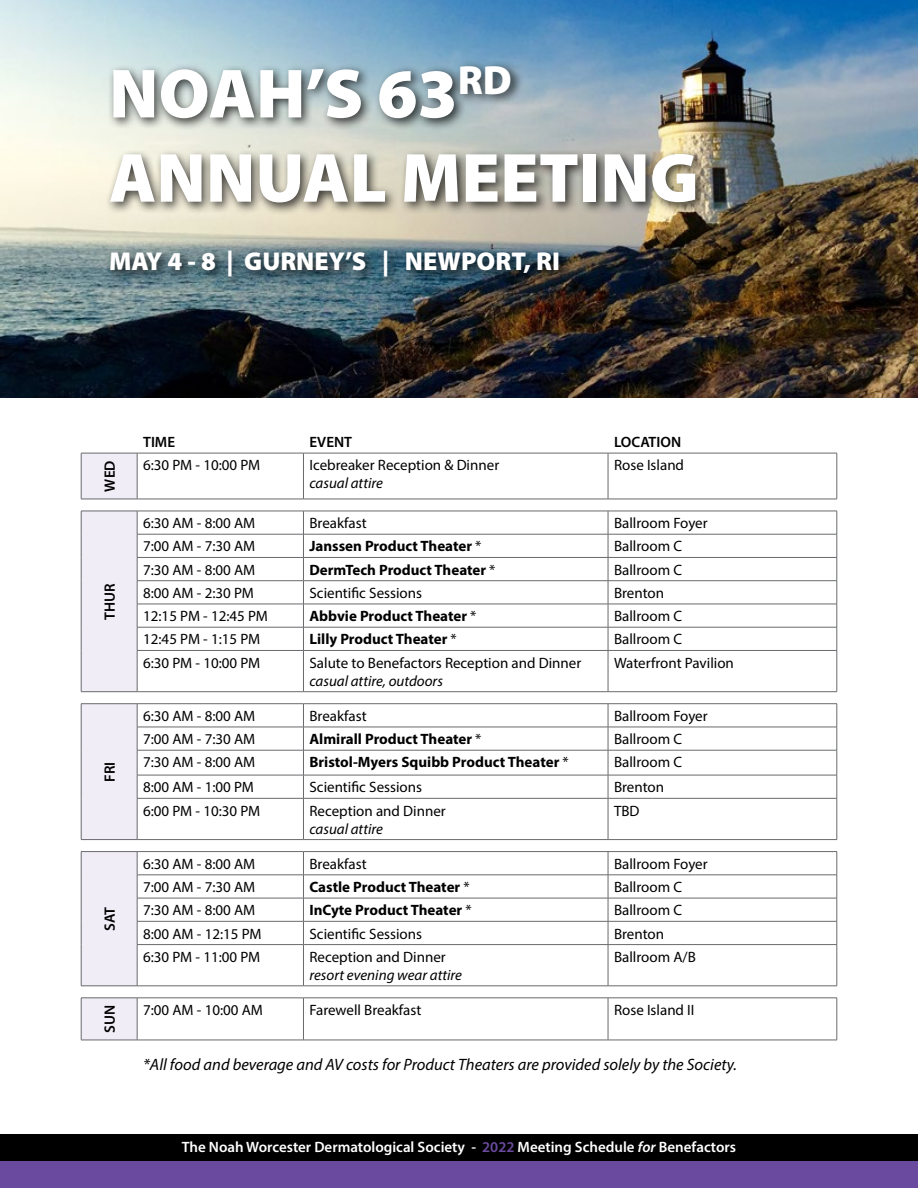
<style>
.page{position:relative;width:918px;height:1188px;background:#fff}
.page>*{position:absolute;margin:0;border:0;box-sizing:border-box;transform-origin:0 0}
.t1{font:900 70.2px/84.3px "Myriad Pro";color:#fff}
.t2{font:900 25.8px "Myriad Pro";color:#fff}
.t3{font:italic 16.5px "Myriad Pro";color:#000}
.t4{font:15px "Myriad Pro";color:#000}
.t5{font:700 15px "Myriad Pro";color:#000}
.t6{font:600 15px "Myriad Pro";color:#fff}
.t7{font:italic 15px "Myriad Pro";color:#000}
.t8{font:600 15px "Myriad Pro";color:#000}
.s1{font-weight:400}
.s2{color:#6a4a9e}
.s3{font-style:italic}
</style>
<div class="page">
<div style="left:0;top:1134px;width:918px;height:27px;background:#000"></div>
<div style="left:0;top:1161px;width:918px;height:27px;background:#6a4a9e"></div>
<img style="left:0;top:0;width:918px;height:397px">
<div style="left:105px;top:60px;width:603px;height:230px;background:#000;opacity:.75"></div>
<svg style="left:81px;top:453px;width:757px;height:587px"></svg>
<hr style="left:81px;top:945px;width:1px;height:41px;background:#696a6d">
<hr style="left:137px;top:944px;width:166px;height:1px;background:#696a6d">
<hr style="left:137px;top:945px;width:1px;height:41px;background:#696a6d">
<hr style="left:303px;top:944px;width:305px;height:1px;background:#696a6d">
<hr style="left:303px;top:945px;width:1px;height:41px;background:#696a6d">
<hr style="left:608px;top:944px;width:229px;height:1px;background:#696a6d">
<hr style="left:608px;top:945px;width:1px;height:41px;background:#696a6d">
<hr style="left:837px;top:945px;width:1px;height:41px;background:#696a6d">
<hr style="left:81px;top:986px;width:56px;height:1px;background:#696a6d">
<hr style="left:137px;top:986px;width:166px;height:1px;background:#696a6d">
<hr style="left:303px;top:986px;width:305px;height:1px;background:#696a6d">
<hr style="left:608px;top:986px;width:229px;height:1px;background:#696a6d">
<hr style="left:81px;top:998px;width:56px;height:1px;background:#696a6d">
<hr style="left:81px;top:998px;width:1px;height:42px;background:#696a6d">
<hr style="left:137px;top:998px;width:166px;height:1px;background:#696a6d">
<hr style="left:137px;top:998px;width:1px;height:42px;background:#696a6d">
<hr style="left:303px;top:998px;width:305px;height:1px;background:#696a6d">
<hr style="left:303px;top:998px;width:1px;height:42px;background:#696a6d">
<hr style="left:608px;top:998px;width:229px;height:1px;background:#696a6d">
<hr style="left:608px;top:998px;width:1px;height:42px;background:#696a6d">
<hr style="left:837px;top:998px;width:1px;height:42px;background:#696a6d">
<hr style="left:81px;top:1040px;width:56px;height:1px;background:#696a6d">
<hr style="left:137px;top:1040px;width:166px;height:1px;background:#696a6d">
<hr style="left:303px;top:1040px;width:305px;height:1px;background:#696a6d">
<hr style="left:608px;top:1040px;width:229px;height:1px;background:#696a6d">
<h1 class="t1" style="left:109px;top:52px;width:591px">NOAH’S 63<sup>RD<br></sup>ANNUAL MEETING</h1>
<h2 class="t2" style="left:109px;top:247px;width:452px">MAY 4 - 8 | GURNEY’S | NEWPORT, RI</h2>
<p class="t8" style="left:143px;top:433px;width:33px">TIME</p>
<p class="t8" style="left:309px;top:433px;width:44px">EVENT</p>
<p class="t8" style="left:614px;top:433px;width:69px">LOCATION</p>
<p class="t8" style="left:100px;top:492px;width:33px;rotate:-90deg">WED</p>
<p class="t4" style="left:143px;top:456px;width:119px">6:30 PM - 10:00 PM</p>
<p class="t4" style="left:309px;top:456px;width:191px">Icebreaker Reception &amp; Dinner</p>
<p class="t7" style="left:309px;top:474px;width:75px">casual attire</p>
<p class="t4" style="left:614px;top:456px;width:72px">Rose Island</p>
<p class="t8" style="left:100px;top:620px;width:38px;rotate:-90deg">THUR</p>
<p class="t8" style="left:100px;top:782px;width:22px;rotate:-90deg">FRI</p>
<p class="t8" style="left:100px;top:931px;width:25px;rotate:-90deg">SAT</p>
<p class="t4" style="left:143px;top:514px;width:114px">6:30 AM - 8:00 AM</p>
<p class="t4" style="left:309px;top:514px;width:59px">Breakfast</p>
<p class="t4" style="left:614px;top:514px;width:95px">Ballroom Foyer</p>
<p class="t4" style="left:143px;top:537px;width:114px">7:00 AM - 7:30 AM</p>
<p class="t5" style="left:309px;top:537px;width:174px">Janssen Product Theater <span class="s1">*</span></p>
<p class="t4" style="left:614px;top:537px;width:70px">Ballroom C</p>
<p class="t4" style="left:143px;top:560px;width:114px">7:30 AM - 8:00 AM</p>
<p class="t5" style="left:309px;top:560px;width:187px">DermTech Product Theater <span class="s1">*</span></p>
<p class="t4" style="left:614px;top:560px;width:70px">Ballroom C</p>
<p class="t4" style="left:143px;top:584px;width:112px">8:00 AM - 2:30 PM</p>
<p class="t4" style="left:309px;top:584px;width:114px">Scientific Sessions</p>
<p class="t4" style="left:614px;top:584px;width:52px">Brenton</p>
<p class="t4" style="left:143px;top:607px;width:126px">12:15 PM - 12:45 PM</p>
<p class="t5" style="left:309px;top:606px;width:168px">Abbvie Product Theater <span class="s1">*</span></p>
<p class="t4" style="left:614px;top:607px;width:70px">Ballroom C</p>
<p class="t4" style="left:143px;top:630px;width:119px">12:45 PM - 1:15 PM</p>
<p class="t5" style="left:309px;top:630px;width:149px">Lilly Product Theater <span class="s1">*</span></p>
<p class="t4" style="left:614px;top:630px;width:70px">Ballroom C</p>
<p class="t4" style="left:143px;top:653px;width:119px">6:30 PM - 10:00 PM</p>
<p class="t4" style="left:309px;top:653px;width:273px">Salute to Benefactors Reception and Dinner</p>
<p class="t7" style="left:309px;top:671px;width:135px">casual attire, outdoors</p>
<p class="t4" style="left:614px;top:653px;width:121px">Waterfront Pavilion</p>
<p class="t4" style="left:143px;top:707px;width:114px">6:30 AM - 8:00 AM</p>
<p class="t4" style="left:309px;top:707px;width:59px">Breakfast</p>
<p class="t4" style="left:614px;top:707px;width:95px">Ballroom Foyer</p>
<p class="t4" style="left:143px;top:730px;width:114px">7:00 AM - 7:30 AM</p>
<p class="t5" style="left:309px;top:729px;width:173px">Almirall Product Theater <span class="s1">*</span></p>
<p class="t4" style="left:614px;top:730px;width:70px">Ballroom C</p>
<p class="t4" style="left:143px;top:753px;width:114px">7:30 AM - 8:00 AM</p>
<p class="t5" style="left:309px;top:753px;width:261px">Bristol-Myers Squibb Product Theater <span class="s1">*</span></p>
<p class="t4" style="left:614px;top:753px;width:70px">Ballroom C</p>
<p class="t4" style="left:143px;top:778px;width:112px">8:00 AM - 1:00 PM</p>
<p class="t4" style="left:309px;top:778px;width:114px">Scientific Sessions</p>
<p class="t4" style="left:614px;top:778px;width:52px">Brenton</p>
<p class="t4" style="left:143px;top:801px;width:119px">6:00 PM - 10:30 PM</p>
<p class="t4" style="left:309px;top:801px;width:138px">Reception and Dinner</p>
<p class="t7" style="left:309px;top:819px;width:75px">casual attire</p>
<p class="t4" style="left:614px;top:801px;width:27px">TBD</p>
<p class="t4" style="left:143px;top:855px;width:114px">6:30 AM - 8:00 AM</p>
<p class="t4" style="left:309px;top:855px;width:59px">Breakfast</p>
<p class="t4" style="left:614px;top:855px;width:95px">Ballroom Foyer</p>
<p class="t4" style="left:143px;top:878px;width:114px">7:00 AM - 7:30 AM</p>
<p class="t5" style="left:309px;top:877px;width:162px">Castle Product Theater <span class="s1">*</span></p>
<p class="t4" style="left:614px;top:878px;width:70px">Ballroom C</p>
<p class="t4" style="left:143px;top:901px;width:114px">7:30 AM - 8:00 AM</p>
<p class="t5" style="left:309px;top:900px;width:164px">InCyte Product Theater <span class="s1">*</span></p>
<p class="t4" style="left:614px;top:901px;width:70px">Ballroom C</p>
<p class="t4" style="left:143px;top:924px;width:120px">8:00 AM - 12:15 PM</p>
<p class="t4" style="left:309px;top:924px;width:114px">Scientific Sessions</p>
<p class="t4" style="left:614px;top:924px;width:52px">Brenton</p>
<p class="t4" style="left:143px;top:948px;width:119px">6:30 PM - 11:00 PM</p>
<p class="t4" style="left:309px;top:948px;width:138px">Reception and Dinner</p>
<p class="t7" style="left:309px;top:966px;width:154px">resort evening wear attire</p>
<p class="t4" style="left:614px;top:948px;width:83px">Ballroom A/B</p>
<p class="t8" style="left:100px;top:1033px;width:29px;rotate:-90deg">SUN</p>
<p class="t4" style="left:143px;top:1001px;width:121px">7:00 AM - 10:00 AM</p>
<p class="t4" style="left:309px;top:1001px;width:113px">Farewell Breakfast</p>
<p class="t4" style="left:614px;top:1001px;width:82px">Rose Island II</p>
<p class="t3" style="left:143px;top:1055px;width:595px">*All food and beverage and AV costs for Product Theaters are provided solely by the Society.</p>
<p class="t6" style="left:182px;top:1137px;width:556px">The Noah Worcester Dermatological Society - <span class="s2">2022</span> Meeting Schedule <span class="s3">for</span> Benefactors</p>
</div>
